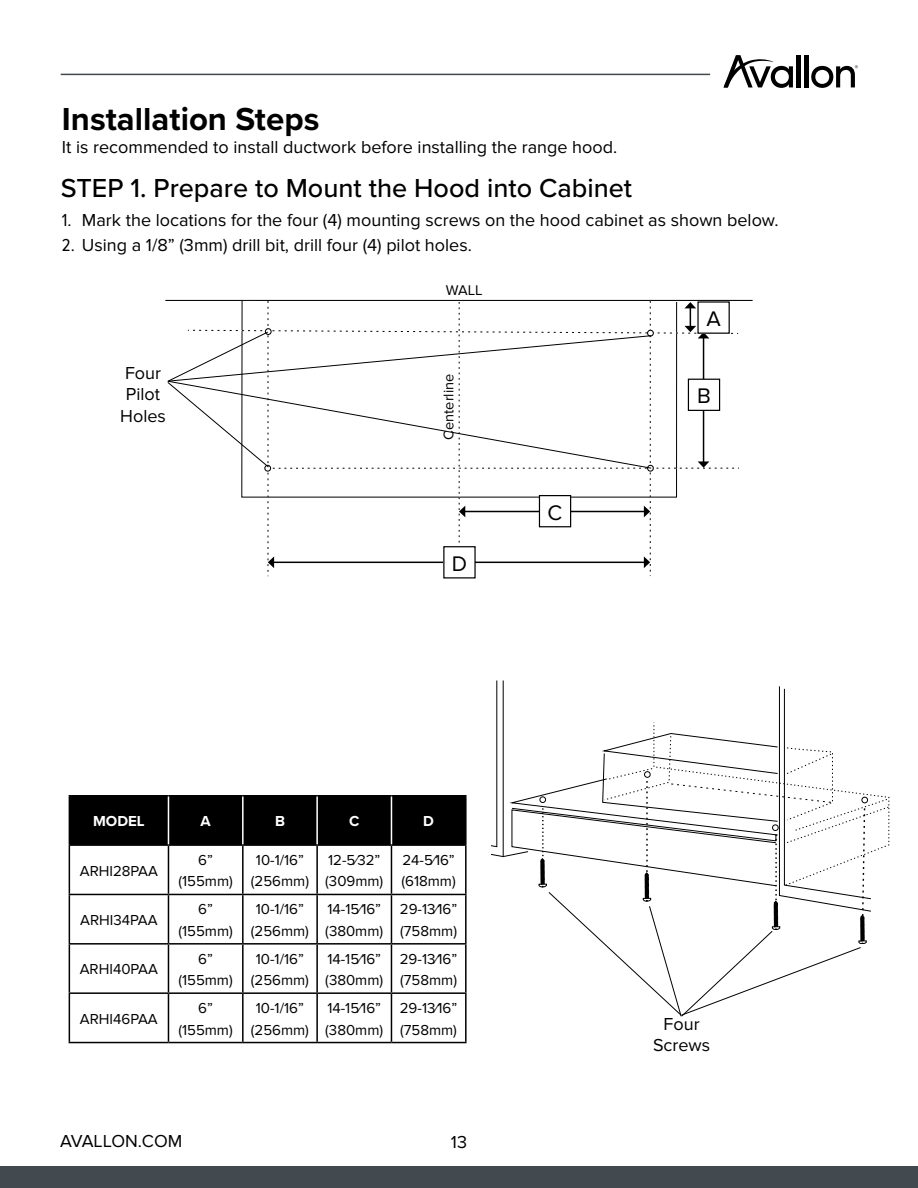
<style>
.page{position:relative;width:918px;height:1188px;background:#fff}
.page>*{position:absolute;margin:0;border:0;box-sizing:border-box;transform-origin:0 0}
.t1{font:700 33px "Proxima Nova";color:#000}
.t2{font:500 27px "Proxima Nova";color:#000}
.t3{font:21.9px "Proxima Nova";color:#000}
.t4{font:18px/21.6px "Proxima Nova";color:#000;text-align:center}
.t5{font:15px/21.5px "Proxima Nova";color:#000;text-align:center}
.t6{font:700 15px "Proxima Nova";color:#fff}
.t7{font:14.55px "Proxima Nova";color:#000}
.t8{font:7.05px "Proxima Nova";color:#000}
.s1{font-family:"Proxima Nova Cond"}
</style>
<div class="page">
<hr style="left:61px;top:74px;width:649px;height:1px;background:#434a4f">
<div style="left:0;top:1166px;width:918px;height:22px;background:#434a4f"></div>
<svg style="left:724px;top:55px;width:69px;height:33px"></svg>
<hr style="left:797px;top:55px;width:4px;height:32px;background:#000">
<div style="left:804px;top:55px;width:5px;height:32px;background:#000"></div>
<svg style="left:811px;top:66px;width:44px;height:22px"></svg>
<hr style="left:165px;top:300px;width:588px;height:1px;background:#000">
<div style="left:69px;top:796px;width:397px;height:48px;background:#000"></div>
<hr style="left:69px;top:846px;width:1px;height:48px;background:#000">
<hr style="left:168px;top:846px;width:1px;height:48px;background:#000">
<hr style="left:242px;top:846px;width:2px;height:48px;background:#000">
<hr style="left:316px;top:846px;width:2px;height:48px;background:#000">
<hr style="left:391px;top:846px;width:1px;height:48px;background:#000">
<hr style="left:465px;top:846px;width:2px;height:48px;background:#000">
<hr style="left:69px;top:894px;width:99px;height:1px;background:#000">
<hr style="left:69px;top:895px;width:1px;height:48px;background:#000">
<hr style="left:168px;top:894px;width:75px;height:1px;background:#000">
<hr style="left:168px;top:895px;width:1px;height:48px;background:#000">
<hr style="left:243px;top:894px;width:74px;height:1px;background:#000">
<hr style="left:242px;top:895px;width:2px;height:48px;background:#000">
<hr style="left:317px;top:894px;width:74px;height:1px;background:#000">
<hr style="left:316px;top:895px;width:2px;height:48px;background:#000">
<hr style="left:391px;top:894px;width:76px;height:1px;background:#000">
<hr style="left:391px;top:895px;width:1px;height:48px;background:#000">
<hr style="left:465px;top:895px;width:2px;height:48px;background:#000">
<hr style="left:69px;top:943px;width:99px;height:2px;background:#000">
<hr style="left:69px;top:945px;width:1px;height:47px;background:#000">
<hr style="left:168px;top:943px;width:75px;height:2px;background:#000">
<hr style="left:168px;top:945px;width:1px;height:47px;background:#000">
<hr style="left:243px;top:943px;width:74px;height:2px;background:#000">
<hr style="left:242px;top:945px;width:2px;height:47px;background:#000">
<hr style="left:317px;top:943px;width:74px;height:2px;background:#000">
<hr style="left:316px;top:945px;width:2px;height:47px;background:#000">
<hr style="left:391px;top:943px;width:76px;height:2px;background:#000">
<hr style="left:391px;top:945px;width:1px;height:47px;background:#000">
<hr style="left:465px;top:945px;width:2px;height:47px;background:#000">
<hr style="left:69px;top:992px;width:99px;height:2px;background:#000">
<hr style="left:69px;top:994px;width:1px;height:48px;background:#000">
<hr style="left:168px;top:992px;width:75px;height:2px;background:#000">
<hr style="left:168px;top:994px;width:1px;height:48px;background:#000">
<hr style="left:243px;top:992px;width:74px;height:2px;background:#000">
<hr style="left:242px;top:994px;width:2px;height:48px;background:#000">
<hr style="left:317px;top:992px;width:74px;height:2px;background:#000">
<hr style="left:316px;top:994px;width:2px;height:48px;background:#000">
<hr style="left:391px;top:992px;width:76px;height:2px;background:#000">
<hr style="left:391px;top:994px;width:1px;height:48px;background:#000">
<hr style="left:465px;top:994px;width:2px;height:48px;background:#000">
<hr style="left:69px;top:1042px;width:99px;height:1px;background:#000">
<hr style="left:168px;top:1042px;width:75px;height:1px;background:#000">
<hr style="left:243px;top:1042px;width:74px;height:1px;background:#000">
<hr style="left:317px;top:1042px;width:74px;height:1px;background:#000">
<hr style="left:391px;top:1042px;width:76px;height:1px;background:#000">
<hr style="left:69px;top:795px;width:99px;height:1px;background:#000">
<hr style="left:69px;top:797px;width:1px;height:47px;background:#000">
<hr style="left:168px;top:795px;width:75px;height:1px;background:#000">
<hr style="left:243px;top:795px;width:74px;height:1px;background:#000">
<hr style="left:317px;top:795px;width:74px;height:1px;background:#000">
<hr style="left:391px;top:795px;width:76px;height:1px;background:#000">
<hr style="left:465px;top:797px;width:2px;height:47px;background:#000">
<hr style="left:69px;top:844px;width:99px;height:2px;background:#000">
<hr style="left:168px;top:844px;width:75px;height:2px;background:#000">
<hr style="left:243px;top:844px;width:74px;height:2px;background:#000">
<hr style="left:317px;top:844px;width:74px;height:2px;background:#000">
<hr style="left:391px;top:844px;width:76px;height:2px;background:#000">
<hr style="left:168px;top:797px;width:1px;height:47px;background:#fff">
<hr style="left:242px;top:797px;width:2px;height:47px;background:#fff">
<hr style="left:316px;top:797px;width:2px;height:47px;background:#fff">
<hr style="left:391px;top:797px;width:1px;height:47px;background:#fff">
<svg style="left:167px;top:301px;width:572px;height:275px"></svg>
<svg style="left:491px;top:680px;width:399px;height:337px"></svg>
<h1 class="t1" style="left:62px;top:95px;width:259px">Installation Steps</h1>
<p class="t4" style="left:62px;top:137px;width:557px">It is recommended to install ductwork before installing the range hood.</p>
<h2 class="t2" style="left:61px;top:168px;width:573px">STEP 1. Prepare to Mount the Hood into Cabinet</h2>
<p class="t4" style="left:62px;top:209px;width:718px"><span class="s1">1.</span> Mark the locations for the four (4) mounting screws on the hood cabinet as shown below.</p>
<p class="t4" style="left:62px;top:234px;width:411px"><span class="s1">2.</span> Using a 1/8” (3mm) drill bit, drill four (4) pilot holes.</p>
<p class="t4" style="left:120px;top:362px;width:47px">Four<br>Pilot<br>Holes</p>
<p class="t7" style="left:446px;top:282px;width:38px">WALL</p>
<p class="t7" style="left:440px;top:440px;width:68px;rotate:-90deg">Centerline</p>
<h3 class="t3" style="left:452px;top:551px;width:17px">D</h3>
<h3 class="t3" style="left:548px;top:500px;width:16px">C</h3>
<h3 class="t3" style="left:706px;top:306px;width:16px">A</h3>
<h3 class="t3" style="left:697px;top:384px;width:15px">B</h3>
<p class="t8" style="left:855px;top:64px;width:5px">®</p>
<p class="t6" style="left:93px;top:810px;width:53px">MODEL</p>
<p class="t6" style="left:201px;top:810px;width:12px">A</p>
<p class="t6" style="left:275px;top:810px;width:11px">B</p>
<p class="t6" style="left:349px;top:810px;width:12px">C</p>
<p class="t6" style="left:423px;top:810px;width:12px">D</p>
<p class="t5" style="left:80px;top:860px;width:80px">ARHI28PAA</p>
<p class="t5" style="left:178px;top:849px;width:56px">6” (155mm)</p>
<p class="t5" style="left:251px;top:849px;width:60px">10-1/16” (256mm)</p>
<p class="t5" style="left:325px;top:849px;width:60px;text-align:left">12-5⁄32” (309mm)</p>
<p class="t5" style="left:401px;top:849px;width:56px;text-align:left">24-5⁄16” (618mm)</p>
<p class="t5" style="left:80px;top:910px;width:79px">ARHI34PAA</p>
<p class="t5" style="left:178px;top:899px;width:56px">6” (155mm)</p>
<p class="t5" style="left:251px;top:899px;width:60px">10-1/16” (256mm)</p>
<p class="t5" style="left:325px;top:899px;width:59px;text-align:left">14-15⁄16” (380mm)</p>
<p class="t5" style="left:400px;top:899px;width:59px;text-align:left">29-13⁄16” (758mm)</p>
<p class="t5" style="left:80px;top:959px;width:80px">ARHI40PAA</p>
<p class="t5" style="left:178px;top:948px;width:56px">6” (155mm)</p>
<p class="t5" style="left:251px;top:948px;width:60px">10-1/16” (256mm)</p>
<p class="t5" style="left:325px;top:948px;width:59px;text-align:left">14-15⁄16” (380mm)</p>
<p class="t5" style="left:400px;top:948px;width:59px;text-align:left">29-13⁄16” (758mm)</p>
<p class="t5" style="left:80px;top:1008px;width:79px">ARHI46PAA</p>
<p class="t5" style="left:178px;top:998px;width:56px">6” (155mm)</p>
<p class="t5" style="left:251px;top:998px;width:60px">10-1/16” (256mm)</p>
<p class="t5" style="left:325px;top:998px;width:59px;text-align:left">14-15⁄16” (380mm)</p>
<p class="t5" style="left:400px;top:998px;width:59px;text-align:left">29-13⁄16” (758mm)</p>
<p class="t4" style="left:60px;top:1130px;width:124px">AVALLON.COM</p>
<p class="t4" style="left:451px;top:1132px;width:18px">13</p>
<p class="t4" style="left:653px;top:1013px;width:59px">Four<br>Screws</p>
</div>
